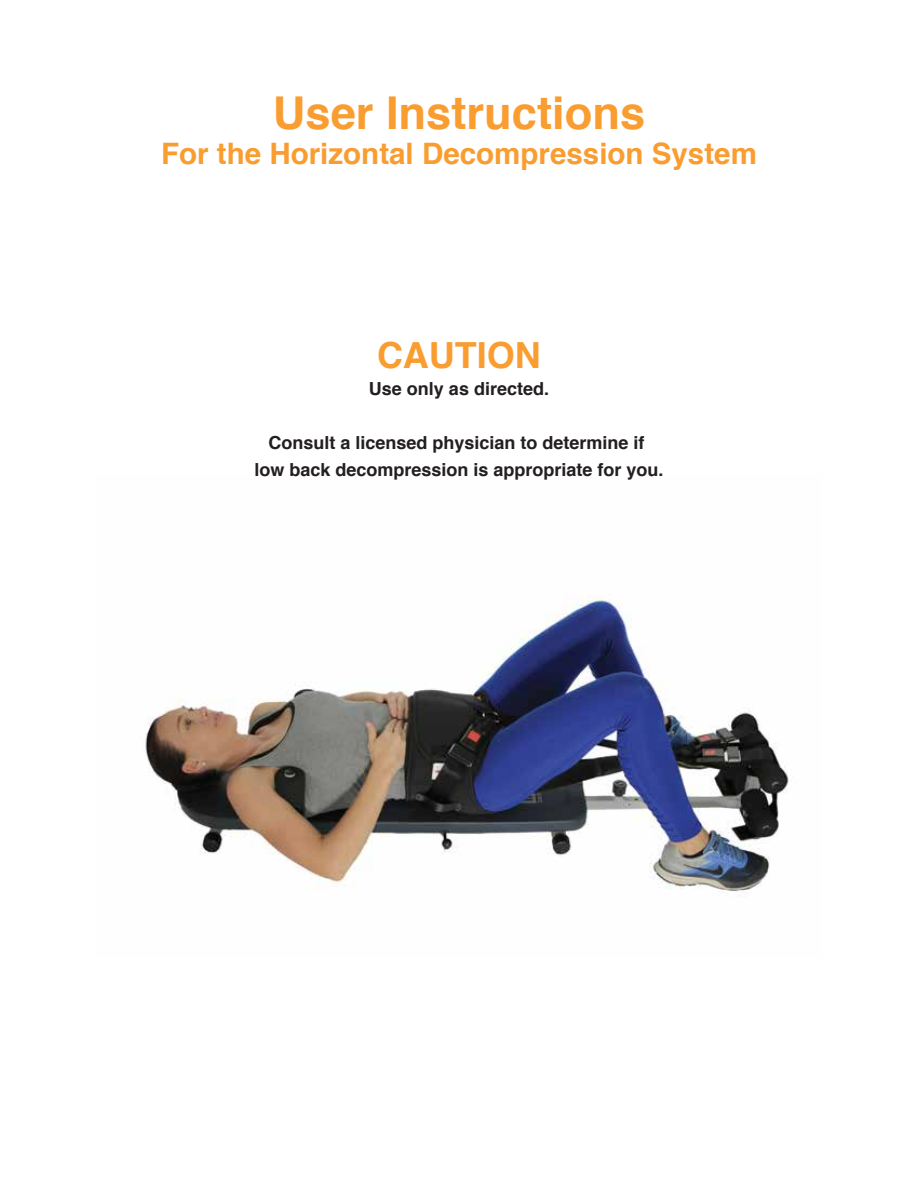
<style>
.page{position:relative;width:918px;height:1188px;background:#fff}
.page>*{position:absolute;margin:0;border:0;box-sizing:border-box;transform-origin:0 0}
.t1{font:700 45.3px "Helvetica";color:#f99d31}
.t2{font:700 36px "Helvetica";color:#f99d31}
.t3{font:700 29.55px "Helvetica";color:#f99d31}
.t4{font:700 18px/27px "Helvetica";color:#231f20;text-align:center}
</style>
<div class="page">
<img style="left:145px;top:595px;width:644px;height:297px">
<h1 class="t1" style="left:273px;top:76px;width:374px">User Instructions</h1>
<h3 class="t3" style="left:161px;top:129px;width:597px">For the Horizontal Decompression System</h3>
<h2 class="t2" style="left:377px;top:326px;width:165px">CAUTION</h2>
<p class="t4" style="left:369px;top:375px;width:182px">Use only as directed.</p>
<p class="t4" style="left:254px;top:429px;width:411px">Consult a licensed physician to determine if low back decompression is appropriate for you.</p>
</div>
